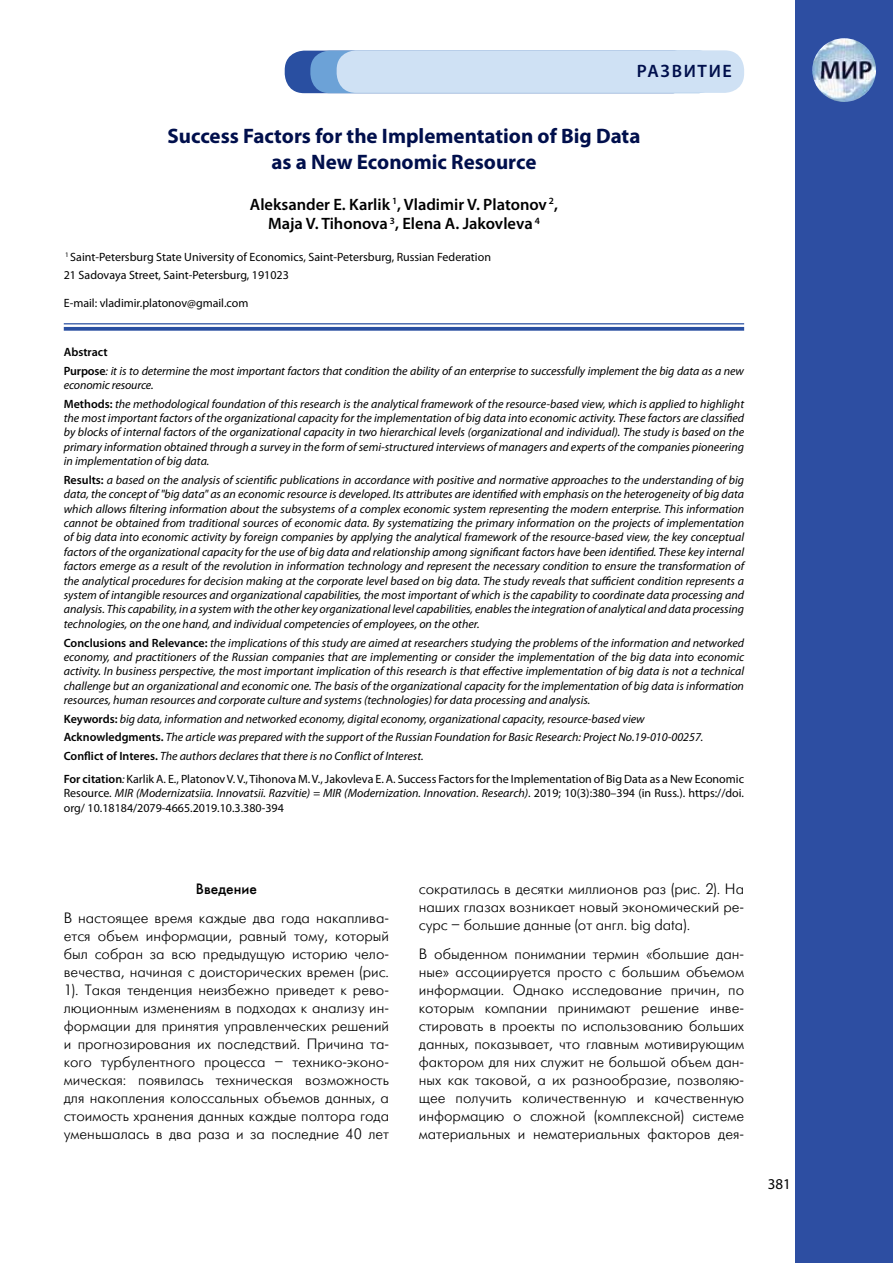
<style>
.page{position:relative;width:893px;height:1263px;background:#fff}
.page>*{position:absolute;margin:0;border:0;box-sizing:border-box;transform-origin:0 0}
.t1{font:700 21px/25.2px "Myriad Pro";color:#000f4c;text-align:center}
.t2{font:600 18px "Myriad Pro";color:#000f4c}
.t3{font:600 16.5px/19.8px "Myriad Pro";color:#000;text-align:center}
.t4{font:15px/18px "Futuris Light C";color:#000;text-align:justify}
.t5{font:15px "Futuris C";color:#000}
.t6{font:15px "Myriad Pro";color:#000}
.t7{font:italic 12px/14.4px "Myriad Pro";color:#000}
.t8{font:12px/14.4px "Myriad Pro";color:#000}
.s1{font-weight:600;font-style:normal}
.s2{font-weight:600}
.s3{font-style:italic}
</style>
<div class="page">
<div style="left:795px;top:0;width:98px;height:1263px;background:#2d4ea2"></div>
<div style="left:285px;top:51px;width:407px;height:42px;background:#294fa1;border-radius:19px"></div>
<div style="left:310px;top:51px;width:408px;height:42px;background:#6ca2d7;border-radius:19px"></div>
<div style="left:337px;top:50px;width:407px;height:43px;background:#cfe1f4;border-radius:19px"></div>
<hr style="left:64px;top:323px;width:680px;height:1px;background:#294fa1">
<svg style="left:64px;top:327px;width:680px;height:4px;background:#395ca8"></svg>
<img style="left:812px;top:38px;width:64px;height:64px;border-radius:32px">
<h2 class="t2" style="left:637px;top:59px;width:95px">развитие</h2>
<h1 class="t1" style="left:168px;top:123px;width:474px">Success Factors for the Implementation of Big Data as a New Economic Resource</h1>
<h3 class="t3" style="left:250px;top:194px;width:310px">Aleksander E. Karlik <sup>1</sup>, Vladimir V. Platonov <sup>2</sup>,<br>Maja V. Tihonova <sup>3</sup>, Elena A. Jakovleva <sup>4</sup></h3>
<p class="t8" style="left:64px;top:247px;width:429px;line-height:18.6px"><sup>1</sup> Saint-Petersburg State University of Economics, Saint-Petersburg, Russian Federation<br>21 Sadovaya Street, Saint-Petersburg, 191023</p>
<p class="t8" style="left:64px;top:295px;width:186px">E-mail: vladimir.platonov@gmail.com</p>
<p class="t7" style="left:64px;top:342px;width:682px;line-height:18.6px"><span class="s1">Abstract<br>Purpose</span>: it is to determine the most important factors that condition the ability of an enterprise to successfully implement the big data as a new</p>
<p class="t7" style="left:64px;top:375px;width:682px;line-height:18.6px">economic resource.<br><span class="s1">Methods:</span> the methodological foundation of this research is the analytical framework of the resource-based view, which is applied to highlight</p>
<p class="t7" style="left:64px;top:411px;width:682px;text-align:justify">the most important factors of the organizational capacity for the implementation of big data into economic activity. These factors are classified by blocks of internal factors of the organizational capacity in two hierarchical levels (organizational and individual). The study is based on the primary information obtained through a survey in the form of semi-structured interviews of managers and experts of the companies pioneering in implementation of big data.</p>
<p class="t7" style="left:64px;top:472px;width:682px;text-align:justify"><span class="s1">Results:</span> a based on the analysis of scientific publications in accordance with positive and normative approaches to the understanding of big data, the concept of "big data" as an economic resource is developed. Its attributes are identified with emphasis on the heterogeneity of big data which allows filtering information about the subsystems of a complex economic system representing the modern enterprise. This information cannot be obtained from traditional sources of economic data. By systematizing the primary information on the projects of implementation of big data into economic activity by foreign companies by applying the analytical framework of the resource-based view, the key conceptual factors of the organizational capacity for the use of big data and relationship among significant factors have been identified. These key internal factors emerge as a result of the revolution in information technology and represent the necessary condition to ensure the transformation of the analytical procedures for decision making at the corporate level based on big data. The study reveals that sufficient condition represents a system of intangible resources and organizational capabilities, the most important of which is the capability to coordinate data processing and analysis. This capability, in a system with the other key organizational level capabilities, enables the integration of analytical and data processing technologies, on the one hand, and individual competencies of employees, on the other.</p>
<p class="t7" style="left:64px;top:635px;width:682px;text-align:justify"><span class="s1">Conclusions and Relevance:</span> the implications of this study are aimed at researchers studying the problems of the information and networked economy, and practitioners of the Russian companies that are implementing or consider the implementation of the big data into economic activity. In business perspective, the most important implication of this research is that effective implementation of big data is not a technical challenge but an organizational and economic one. The basis of the organizational capacity for the implementation of big data is information resources, human resources and corporate culture and systems (technologies) for data processing and analysis.</p>
<p class="t7" style="left:64px;top:709px;width:641px;line-height:18.6px"><span class="s1">Keywords:</span> big data, information and networked economy, digital economy, organizational capacity, resource-based view<br><span class="s1">Acknowledgments.</span> The article was prepared with the support of the Russian Foundation for Basic Research: Project No.19-010-00257.<br><span class="s1">Conflict of Interes.</span> The authors declares that there is no Conflict of Interest.</p>
<p class="t8" style="left:64px;top:771px;width:682px;text-align:justify"><span class="s2">For citation</span><span class="s3">:</span> Karlik A. E., Platonov V. V., Tihonova M. V., Jakovleva E. A. Success Factors for the Implementation of Big Data as a New Economic Resource. <span class="s3">MIR (Modernizatsiia. Innovatsii. Razvitie) = MIR (Modernization. Innovation. Research)</span>. 2019; 10(3):380–394 (in Russ.). https://doi. org/ 10.18184/2079-4665.2019.10.3.380-394</p>
<p class="t5" style="left:196px;top:880px;width:63px">Введение</p>
<p class="t4" style="left:64px;top:909px;width:327px">В настоящее время каждые два года накаплива&shy;ется объем информации, равный тому, который был собран за всю предыдущую историю чело&shy;вечества, начиная с доисторических времен (рис.<br>1). Такая тенденция неизбежно приведет к рево&shy;люционным изменениям в подходах к анализу ин&shy;формации для принятия управленческих решений и прогнозирования их последствий. Причина та&shy;кого турбулентного процесса – технико-эконо&shy;мическая: появилась техническая возможность для накопления колоссальных объемов данных, а стоимость хранения данных каждые полтора года уменьшалась в два раза и за последние 40 лет</p>
<p class="t4" style="left:419px;top:880px;width:327px">сократилась в десятки миллионов раз (рис. 2). На наших глазах возникает новый экономический ре&shy;сурс – большие данные (от англ. big data).</p>
<p class="t4" style="left:419px;top:945px;width:327px">В обыденном понимании термин «большие дан&shy;ные» ассоциируется просто с большим объемом информации. Однако исследование причин, по которым компании принимают решение инве&shy;стировать в проекты по использованию больших данных, показывает, что главным мотивирующим фактором для них служит не большой объем дан&shy;ных как таковой, а их разнообразие, позволяю&shy;щее получить количественную и качественную информацию о сложной (комплексной) системе материальных и нематериальных факторов дея-</p>
<p class="t6" style="left:768px;top:1175px;width:25px">381</p>
</div>
